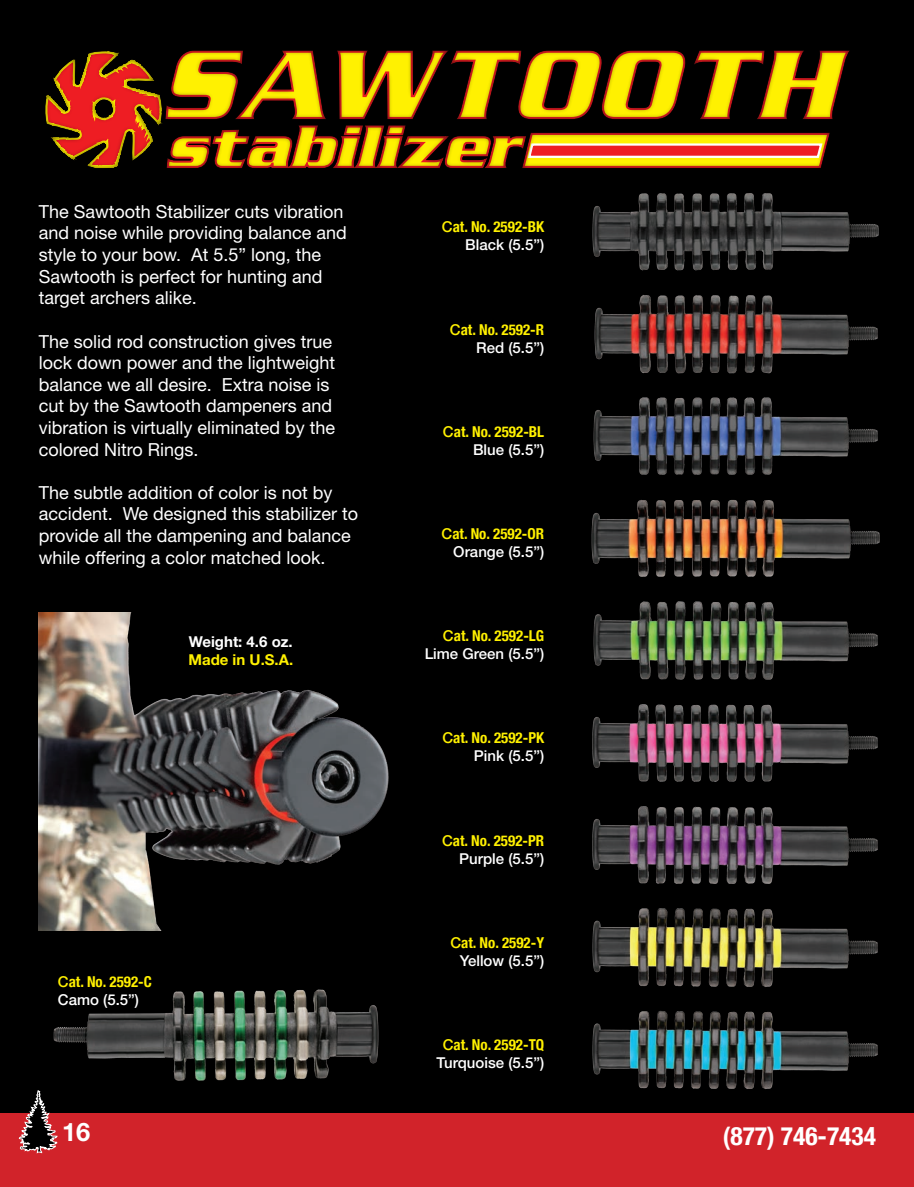
<style>
.page{position:relative;width:914px;height:1187px;background:#fff}
.page>*{position:absolute;margin:0;border:0;box-sizing:border-box;transform-origin:0 0}
.t1{font:700 condensed 25.5px "Helvetica Neue";color:#fff}
.t2{font:700 25.5px "Helvetica Neue LT Std";color:#fff}
.t3{font:18px/21.6px "Helvetica Neue LT Std";color:#fff}
.t4{font:700 condensed 15px "Helvetica Neue";color:#fff101}
.t5{font:500 15px "Helvetica Neue LT Std";color:#fff}
.t6{font:700 15px "Helvetica Neue LT Std";color:#fff}
.t7{font:700 15px "Helvetica Neue LT Std";color:#fff101}
.s1{font-family:"Helvetica Neue LT Std";font-weight:500;font-stretch:normal}
</style>
<div class="page">
<div style="left:0;top:0;width:914px;height:1186px;background:#000"></div>
<div style="left:0;top:1113px;width:914px;height:73px;background:#d1232a"></div>
<svg style="left:19px;top:1090px;width:39px;height:63px"></svg>
<div style="left:37px;top:36px;width:815px;height:146px;background:#231f20;opacity:.75"></div>
<img style="left:578px;top:180px;width:302px;height:909px">
<img style="left:39px;top:989px;width:340px;height:105px">
<img style="left:38px;top:612px;width:351px;height:318px">
<p class="t3" style="left:39px;top:200px;width:310px">The Sawtooth Stabilizer cuts vibration and noise while providing balance and style to your bow. At 5.5” long, the Sawtooth is perfect for hunting and target archers alike.</p>
<p class="t3" style="left:39px;top:330px;width:298px">The solid rod construction gives true lock down power and the lightweight balance we all desire. Extra noise is cut by the Sawtooth dampeners and vibration is virtually eliminated by the colored Nitro Rings.</p>
<p class="t3" style="left:39px;top:481px;width:321px">The subtle addition of color is not by accident. We designed this stabilizer to provide all the dampening and balance while offering a color matched look.</p>
<p class="t6" style="left:189px;top:632px;width:105px">Weight: 4.6 oz.</p>
<p class="t7" style="left:188px;top:650px;width:106px">Made in U.S.A.</p>
<p class="t4" style="left:58px;top:968px;width:95px"><span class="s1">C</span>at. No. 2592-C</p>
<p class="t5" style="left:58px;top:990px;width:83px">Camo (5.5”)</p>
<p class="t4" style="left:442px;top:214px;width:104px"><span class="s1">C</span>at. No. 2592-BK</p>
<p class="t5" style="left:465px;top:236px;width:80px">Black (5.5”)</p>
<p class="t4" style="left:450px;top:317px;width:96px"><span class="s1">C</span>at. No. 2592-R</p>
<p class="t5" style="left:476px;top:338px;width:70px">Red (5.5”)</p>
<p class="t4" style="left:443px;top:419px;width:103px"><span class="s1">C</span>at. No. 2592-BL</p>
<p class="t5" style="left:473px;top:440px;width:73px">Blue (5.5”)</p>
<p class="t4" style="left:441px;top:521px;width:104px"><span class="s1">C</span>at. No. 2592-OR</p>
<p class="t5" style="left:453px;top:542px;width:92px">Orange (5.5”)</p>
<p class="t4" style="left:443px;top:623px;width:103px"><span class="s1">C</span>at. No. 2592-LG</p>
<p class="t5" style="left:425px;top:645px;width:121px">Lime Green (5.5”)</p>
<p class="t4" style="left:442px;top:725px;width:103px"><span class="s1">C</span>at. No. 2592-PK</p>
<p class="t5" style="left:474px;top:747px;width:72px">Pink (5.5”)</p>
<p class="t4" style="left:442px;top:827px;width:104px"><span class="s1">C</span>at. No. 2592-PR</p>
<p class="t5" style="left:459px;top:849px;width:87px">Purple (5.5”)</p>
<p class="t4" style="left:450px;top:929px;width:95px"><span class="s1">C</span>at. No. 2592-Y</p>
<p class="t5" style="left:460px;top:951px;width:86px">Yellow (5.5”)</p>
<p class="t4" style="left:443px;top:1032px;width:103px"><span class="s1">C</span>at. No. 2592-TQ</p>
<p class="t5" style="left:437px;top:1053px;width:109px">Turquoise (5.5”)</p>
<h1 class="t2" style="left:62px;top:1116px;width:30px">16</h1>
<h1 class="t1" style="left:723px;top:1114px;width:155px">(877) 746-7434</h1>
</div>
